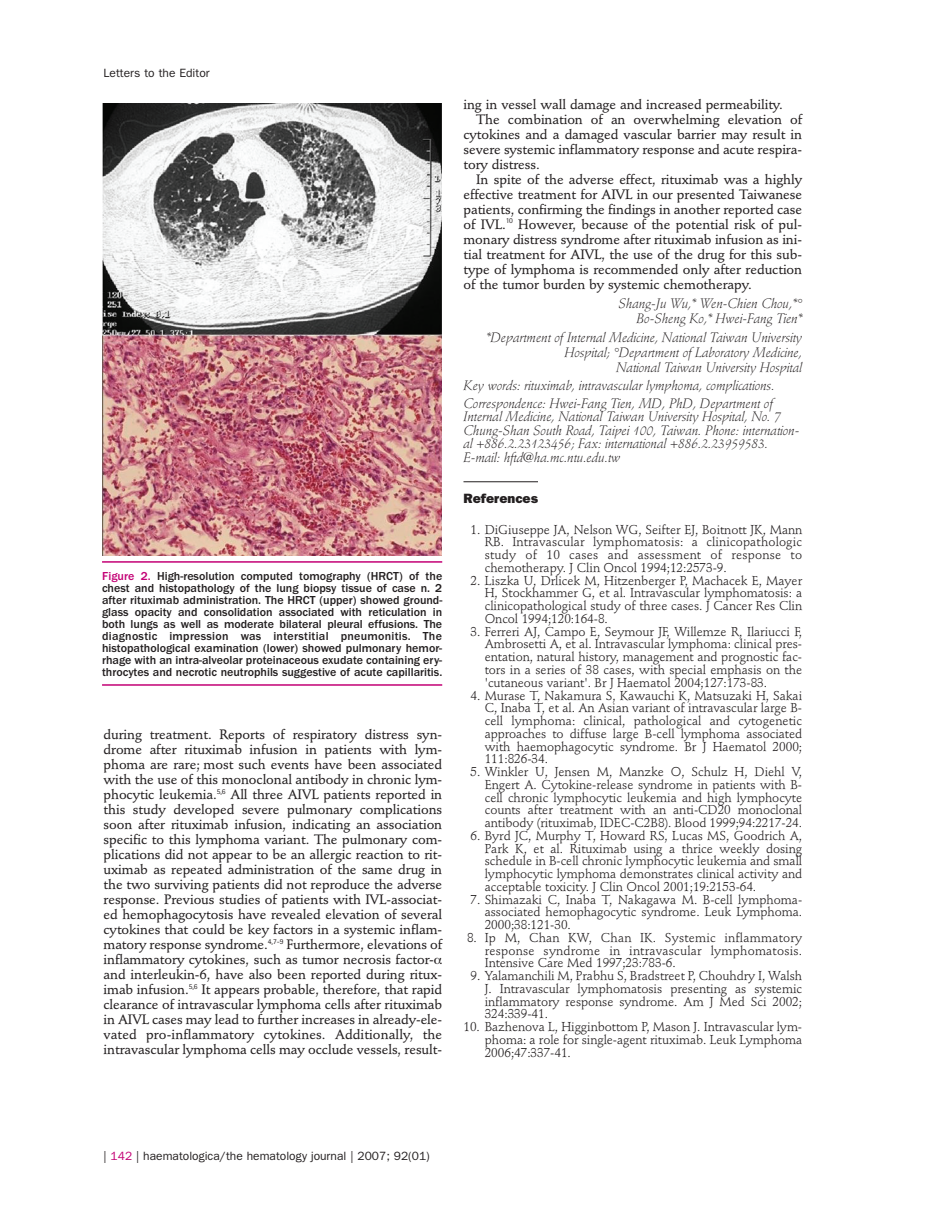
<style>
.page{position:relative;width:927px;height:1225px;background:#fff}
.page>*{position:absolute;margin:0;border:0;box-sizing:border-box;transform-origin:0 0}
.t1{font:500 13.5px/15px "Stempel Schneidler";letter-spacing:-.005em;color:#231f20}
.t2{font:italic 300 13.5px/15px "Stempel Schneidler";letter-spacing:-.005em;color:#231f20;text-align:right}
.t3{font:800 13.5px "Franklin Gothic";color:#231f20}
.t4{font:12.75px/12.8px "Stempel Schneidler";letter-spacing:-.005em;color:#231f20;text-align:justify}
.t5{font:500 12px/12px "Franklin Gothic";color:#231f20;text-align:justify}
.t6{font:12px "Franklin Gothic";color:#231f20}
.s1{color:#c30175}
</style>
<div class="page">
<hr style="left:463px;top:481px;width:75px;height:1px;background:#231f20">
<img style="left:102px;top:104px;width:340px;height:451px">
<hr style="left:102px;top:561px;width:340px;height:1px;background:#c30175">
<hr style="left:102px;top:684px;width:340px;height:1px;background:#c30175">
<p class="t6" style="left:104px;top:69px;width:108px">Letters to the Editor</p>
<p class="t5" style="left:102px;top:570px;width:342px"><span class="s1">Figure 2.</span> High-resolution computed tomography (HRCT) of the chest and histopathology of the lung biopsy tissue of case n. 2 after rituximab administration. The HRCT (upper) showed ground&shy;glass opacity and consolidation associated with reticulation in both lungs as well as moderate bilateral pleural effusions. The diagnostic impression was interstitial pneumonitis. The histopathological examination (lower) showed pulmonary hemor&shy;rhage with an intra-alveolar proteinaceous exudate containing ery&shy;throcytes and necrotic neutrophils suggestive of acute capillaritis.</p>
<p class="t1" style="left:104px;top:728px;width:340px">during treatment. Reports of respiratory distress syn&shy;drome after rituximab infusion in patients with lym&shy;phoma are rare; most such events have been associated with the use of this monoclonal antibody in chronic lym&shy;phocytic leukemia.<sup>5,6</sup> All three AIVL patients reported in this study developed severe pulmonary complications soon after rituximab infusion, indicating an association specific to this lymphoma variant. The pulmonary com&shy;plications did not appear to be an allergic reaction to rit&shy;uximab as repeated administration of the same drug in the two surviving patients did not reproduce the adverse response. Previous studies of patients with IVL-associat&shy;ed hemophagocytosis have revealed elevation of several cytokines that could be key factors in a systemic inflam&shy;matory response syndrome.<sup>4,7-9</sup> Furthermore, elevations of inflammatory cytokines, such as tumor necrosis factor&shy;and interleukin-6, have also been reported during ritux&shy;imab infusion.<sup>5,6</sup> It appears probable, therefore, that rapid clearance of intravascular lymphoma cells after rituximab in AIVL cases may lead to further increases in already-ele&shy;vated pro-inflammatory cytokines. Additionally, the intravascular lymphoma cells may occlude vessels, result-</p>
<p class="t1" style="left:463px;top:98px;width:321px">ing in vessel wall damage and increased permeability.</p>
<p class="t1" style="left:476px;top:113px;width:327px">The combination of an overwhelming elevation of</p>
<p class="t1" style="left:463px;top:128px;width:340px">cytokines and a damaged vascular barrier may result in</p>
<p class="t1" style="left:463px;top:143px;width:340px">severe systemic inflammatory response and acute respira-</p>
<p class="t1" style="left:463px;top:158px;width:78px">tory distress.</p>
<p class="t1" style="left:476px;top:173px;width:327px">In spite of the adverse effect, rituximab was a highly</p>
<p class="t1" style="left:463px;top:188px;width:340px">effective treatment for AIVL in our presented Taiwanese</p>
<p class="t1" style="left:463px;top:203px;width:340px">patients, confirming the findings in another reported case</p>
<p class="t1" style="left:463px;top:218px;width:340px">of IVL.<sup>10</sup> However, because of the potential risk of pul-</p>
<p class="t1" style="left:463px;top:233px;width:340px">monary distress syndrome after rituximab infusion as ini-</p>
<p class="t1" style="left:463px;top:248px;width:340px">tial treatment for AIVL, the use of the drug for this sub-</p>
<p class="t1" style="left:463px;top:263px;width:340px">type of lymphoma is recommended only after reduction</p>
<p class="t1" style="left:463px;top:278px;width:290px">of the tumor burden by systemic chemotherapy.</p>
<p class="t2" style="left:618px;top:297px;width:185px">Shang-Ju Wu,* Wen-Chien Chou,*°<br>Bo-Sheng Ko,* Hwei-Fang Tien*</p>
<p class="t2" style="left:486px;top:331px;width:318px">*Department of Internal Medicine, National Taiwan University<br>Hospital; °Department of Laboratory Medicine,<br>National Taiwan University Hospital</p>
<p class="t2" style="left:463px;top:378px;width:313px;line-height:17.7px;text-align:left">Key words: rituximab, intravascular lymphoma, complications.<br>Correspondence: Hwei-Fang Tien, MD, PhD, Department of</p>
<p class="t2" style="left:463px;top:411px;width:337px;line-height:13.5px;text-align:left">Internal Medicine, National Taiwan University Hospital, No. 7<br>Chung-Shan South Road, Taipei 100, Taiwan. Phone: internation&shy;al +886.2.23123456; Fax: international +886.2.23959583.<br>E-mail: hftd@ha.mc.ntu.edu.tw</p>
<p class="t3" style="left:463px;top:494px;width:76px">References</p>
<p class="t4" style="left:485px;top:524px;width:319px;text-indent:-14px">1. DiGiuseppe JA, Nelson WG, Seifter EJ, Boitnott JK, Mann RB. Intravascular lymphomatosis: a clinicopathologic study of 10 cases and assessment of response to chemotherapy. J Clin Oncol 1994;12:2573-9.</p>
<p class="t4" style="left:485px;top:575px;width:319px;text-indent:-14px">2. Liszka U, Drlicek M, Hitzenberger P, Machacek E, Mayer H, Stockhammer G, et al. Intravascular lymphomatosis: a clinicopathological study of three cases. J Cancer Res Clin Oncol 1994;120:164-8.</p>
<p class="t4" style="left:485px;top:626px;width:319px;text-indent:-14px">3. Ferreri AJ, Campo E, Seymour JF, Willemze R, Ilariucci F, Ambrosetti A, et al. Intravascular lymphoma: clinical pres&shy;entation, natural history, management and prognostic fac&shy;tors in a series of 38 cases, with special emphasis on the 'cutaneous variant'. Br J Haematol 2004;127:173-83.</p>
<p class="t4" style="left:485px;top:690px;width:319px;text-indent:-14px">4. Murase T, Nakamura S, Kawauchi K, Matsuzaki H, Sakai C, Inaba T, et al. An Asian variant of intravascular large B&shy;cell lymphoma: clinical, pathological and cytogenetic approaches to diffuse large B-cell lymphoma associated with haemophagocytic syndrome. Br J Haematol 2000; 111:826-34.</p>
<p class="t4" style="left:485px;top:766px;width:319px;text-indent:-14px">5. Winkler U, Jensen M, Manzke O, Schulz H, Diehl V, Engert A. Cytokine-release syndrome in patients with B&shy;cell chronic lymphocytic leukemia and high lymphocyte counts after treatment with an anti-CD20 monoclonal antibody (rituximab, IDEC-C2B8). Blood 1999;94:2217-24.</p>
<p class="t4" style="left:485px;top:830px;width:319px;text-indent:-14px">6. Byrd JC, Murphy T, Howard RS, Lucas MS, Goodrich A, Park K, et al. Rituximab using a thrice weekly dosing schedule in B-cell chronic lymphocytic leukemia and small lymphocytic lymphoma demonstrates clinical activity and acceptable toxicity. J Clin Oncol 2001;19:2153-64.</p>
<p class="t4" style="left:485px;top:894px;width:319px;text-indent:-14px">7. Shimazaki C, Inaba T, Nakagawa M. B-cell lymphoma&shy;associated hemophagocytic syndrome. Leuk Lymphoma.<br>2000;38:121-30.</p>
<p class="t4" style="left:485px;top:932px;width:319px;text-indent:-18px">8. Ip M, Chan KW, Chan IK. Systemic inflammatory response syndrome in intravascular lymphomatosis.<br>Intensive Care Med 1997;23:783-6.</p>
<p class="t4" style="left:485px;top:970px;width:319px;text-indent:-14px">9. Yalamanchili M, Prabhu S, Bradstreet P, Chouhdry I, Walsh J. Intravascular lymphomatosis presenting as systemic inflammatory response syndrome. Am J Med Sci 2002; 324:339-41.</p>
<p class="t4" style="left:485px;top:1021px;width:319px;text-indent:-21px">10. Bazhenova L, Higginbottom P, Mason J. Intravascular lym&shy;phoma: a role for single-agent rituximab. Leuk Lymphoma 2006;47:337-41.</p>
<p class="t6" style="left:104px;top:1151px;width:328px">| <span class="s1">142</span> | haematologica/the hematology journal | 2007; 92(01)</p>
</div>
